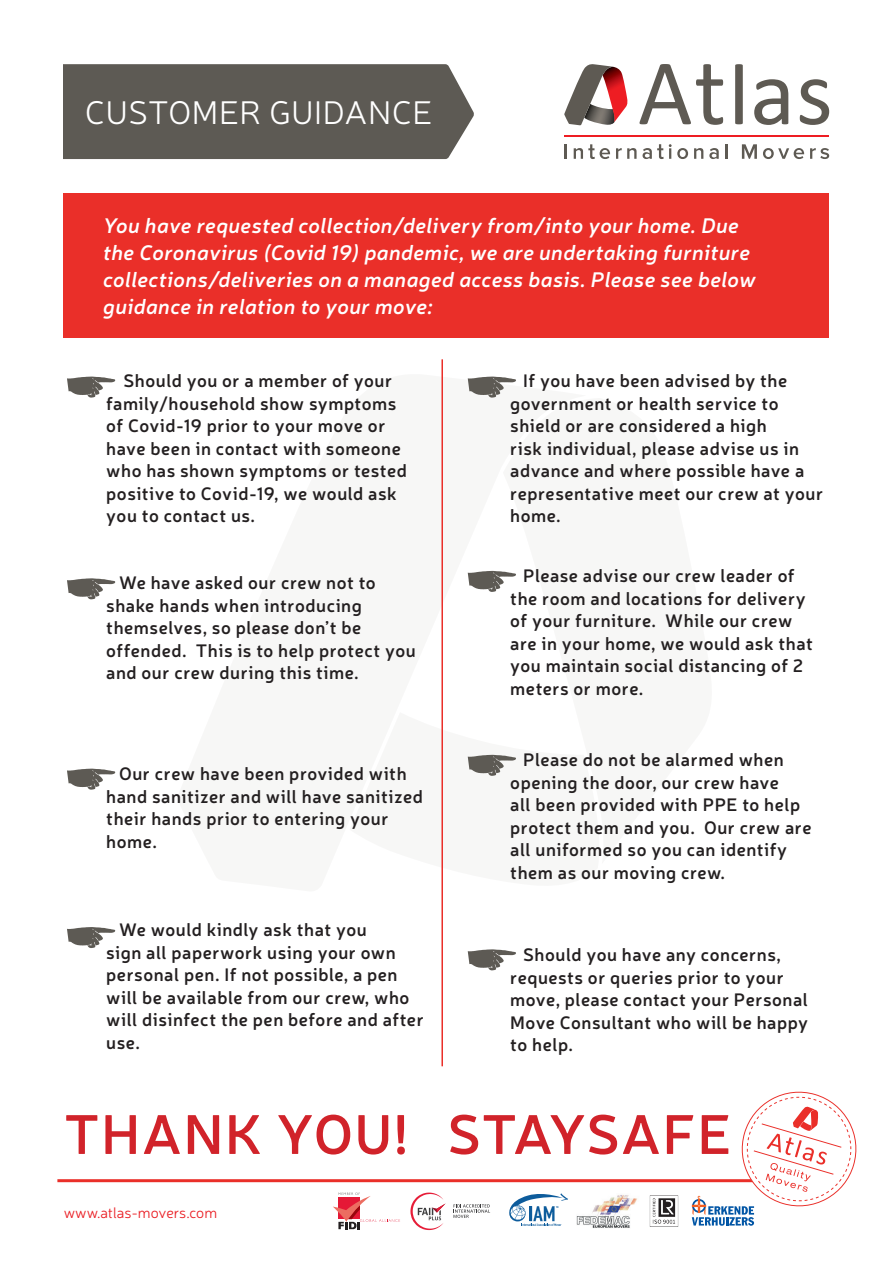
<style>
.page{position:relative;width:893px;height:1263px;background:#fff}
.page>*{position:absolute;margin:0;border:0;box-sizing:border-box;transform-origin:0 0}
.t1{font:600 55.5px "Neris";letter-spacing:.03em;color:#d1232a}
.t2{font:300 33px "Neris";letter-spacing:.02em;color:#fff}
.t3{font:italic 600 21px/27px "Neris";letter-spacing:.02em;color:#fff}
.t4{font:600 18px/22.5px "Neris";letter-spacing:.03em;color:#231f20}
.t5{font:300 15px "Neris";color:#ea1e24}
</style>
<div class="page">
<hr style="left:57px;top:1179px;width:737px;height:3px;background:#ea2f29">
<div style="left:64px;top:193px;width:765px;height:145px;background:#ea2f29"></div>
<div style="left:64px;top:64px;width:410px;height:95px;background:#5d5a54"></div>
<hr style="left:564px;top:144px;width:3px;height:15px;background:#5e5a53">
<svg style="left:574px;top:144px;width:36px;height:15px"></svg>
<svg style="left:616px;top:144px;width:72px;height:15px"></svg>
<svg style="left:694px;top:148px;width:9px;height:11px"></svg>
<svg style="left:709px;top:148px;width:10px;height:11px"></svg>
<hr style="left:725px;top:144px;width:3px;height:15px;background:#5e5a53">
<svg style="left:742px;top:144px;width:15px;height:15px"></svg>
<svg style="left:763px;top:148px;width:41px;height:11px"></svg>
<svg style="left:810px;top:148px;width:19px;height:11px"></svg>
<hr style="left:564px;top:136px;width:265px;height:1px;background:#ee1d23">
<svg style="left:564px;top:64px;width:64px;height:61px"></svg>
<svg style="left:639px;top:64px;width:84px;height:61px"></svg>
<svg style="left:735px;top:64px;width:8px;height:60px"></svg>
<svg style="left:754px;top:79px;width:34px;height:46px"></svg>
<svg style="left:800px;top:79px;width:29px;height:46px"></svg>
<svg style="left:692px;top:1091px;width:165px;height:135px"></svg>
<img style="left:576px;top:1195px;width:61px;height:33px">
<svg style="left:509px;top:1193px;width:59px;height:33px"></svg>
<img style="left:649px;top:1195px;width:29px;height:31px">
<svg style="left:453px;top:1204px;width:37px;height:14px"></svg>
<svg style="left:410px;top:1192px;width:36px;height:38px"></svg>
<svg style="left:333px;top:1192px;width:67px;height:37px"></svg>
<hr style="left:441px;top:359px;width:2px;height:707px;background:#ea2f29">
<svg style="left:67px;top:377px;width:48px;height:21px"></svg>
<svg style="left:468px;top:377px;width:48px;height:21px"></svg>
<svg style="left:468px;top:571px;width:48px;height:21px"></svg>
<svg style="left:468px;top:755px;width:48px;height:21px"></svg>
<svg style="left:468px;top:949px;width:48px;height:21px"></svg>
<svg style="left:67px;top:578px;width:48px;height:21px"></svg>
<svg style="left:67px;top:769px;width:48px;height:21px"></svg>
<svg style="left:67px;top:927px;width:48px;height:21px"></svg>
<h2 class="t2" style="left:85px;top:92px;width:349px">CUSTOMER GUIDANCE</h2>
<p class="t3" style="left:103px;top:211px;width:654px">You have requested collection/delivery from/into your home. Due the Coronavirus (Covid 19) pandemic, we are undertaking furniture collections/deliveries on a managed access basis. Please see below guidance in relation to your move:</p>
<p class="t4" style="left:106px;top:368px;width:302px;text-indent:17px">Should you or a member of your family/household show symptoms of Covid-19 prior to your move or have been in contact with someone who has shown symptoms or tested positive to Covid-19, we would ask you to contact us.</p>
<p class="t4" style="left:510px;top:368px;width:314px;text-indent:13px">If you have been advised by the government or health service to shield or are considered a high<br>risk individual, please advise us in advance and where possible have a representative meet our crew at your home.</p>
<p class="t4" style="left:106px;top:571px;width:311px;text-indent:13px">We have asked our crew not to shake hands when introducing themselves, so please don’t be offended. This is to help protect you and our crew during this time.</p>
<p class="t4" style="left:510px;top:564px;width:304px;text-indent:13px">Please advise our crew leader of the room and locations for delivery of your furniture. While our crew are in your home, we would ask that you maintain social distancing of 2 meters or more.</p>
<p class="t4" style="left:106px;top:762px;width:318px;text-indent:13px">Our crew have been provided with hand sanitizer and will have sanitized their hands prior to entering your home.</p>
<p class="t4" style="left:106px;top:918px;width:319px;text-indent:13px">We would kindly ask that you<br>sign all paperwork using your own personal pen. If not possible, a pen will be available from our crew, who will disinfect the pen before and after use.</p>
<p class="t4" style="left:510px;top:748px;width:303px;text-indent:13px">Please do not be alarmed when opening the door, our crew have<br>all been provided with PPE to help protect them and you. Our crew are all uniformed so you can identify them as our moving crew.</p>
<p class="t4" style="left:510px;top:943px;width:299px;text-indent:13px">Should you have any concerns, requests or queries prior to your move, please contact your Personal<br>Move Consultant who will be happy to help.</p>
<h1 class="t1" style="left:64px;top:1096px;width:668px">THANK YOU! STAYSAFE</h1>
<p class="t5" style="left:64px;top:1203px;width:155px">www.atlas-movers.com</p>
</div>
